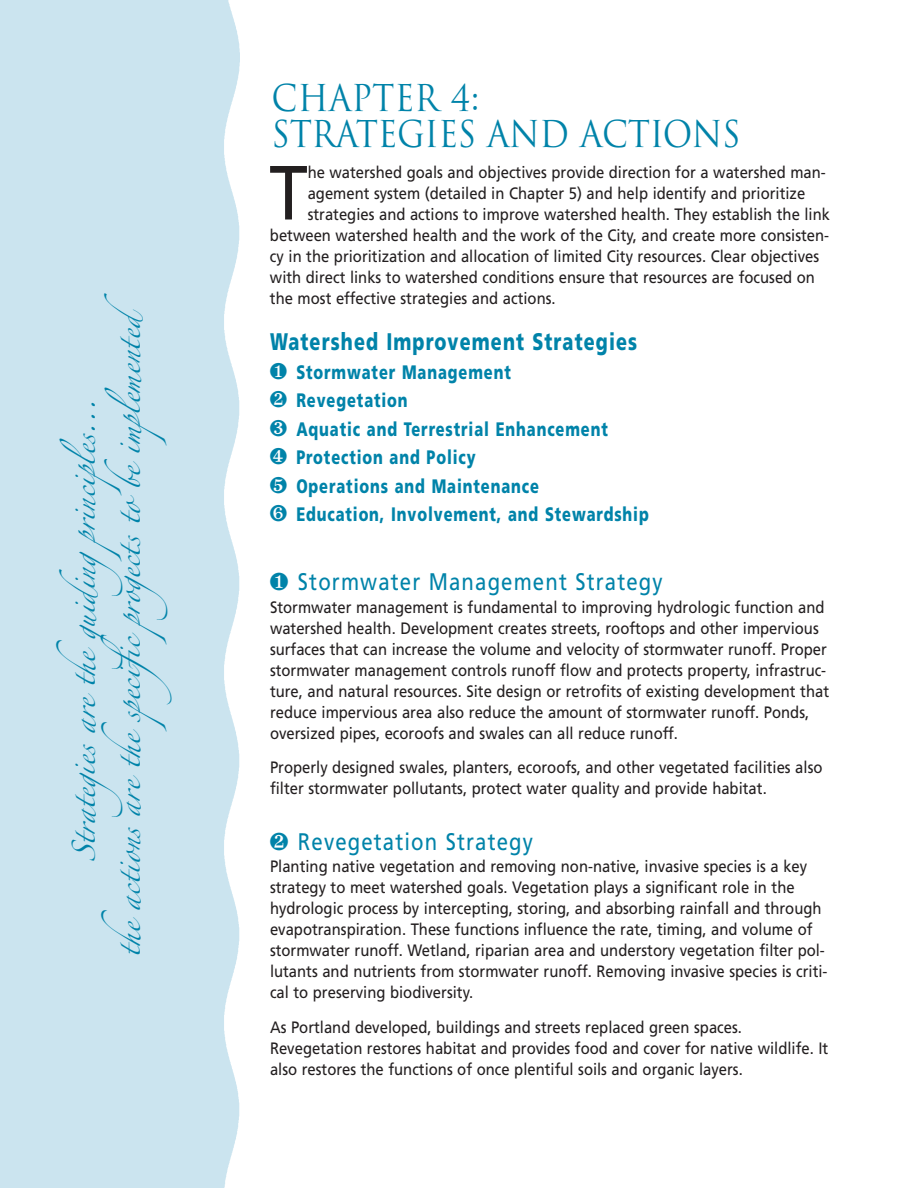
<style>
.page{position:relative;width:918px;height:1188px;background:#fff}
.page>*{position:absolute;margin:0;border:0;box-sizing:border-box;transform-origin:0 0}
.t1{font:76.65px "Frutiger";color:#231f20;scale:.9 1}
.t2{font:36px/36px "Trajan";letter-spacing:-.015em;color:#0083a9;scale:.9 1}
.t3{font:24px "Frutiger";letter-spacing:.055em;color:#0083a9;scale:.85 1}
.t4{font:900 24px "Frutiger";letter-spacing:.06em;color:#0083a9;scale:.75 1}
.t5{font:21px/45px "Zapfino";color:#0083a9;text-align:center}
.t6{font:900 19.5px/28.5px "Frutiger";letter-spacing:.06em;color:#0083a9;scale:.75 1}
.t7{font:16.5px/21px "Frutiger";color:#231f20;scale:.9 1}
</style>
<div class="page">
<p class="t5" style="left:65px;top:957px;width:665px;rotate:-90deg">S trategies are the guidingprinciples . . .<br>the actions are the specific progects to be implemented</p>
<h2 class="t2" style="left:272px;top:80px;width:522px">CHAPTER 4:<br>STRATEGIES AND ACTIONS</h2>
<h1 class="t1" style="left:269px;top:162px;width:44px">T</h1>
<p class="t7" style="left:308px;top:163px;width:577px">he watershed goals and objectives provide direction for a watershed man-</p>
<p class="t7" style="left:308px;top:184px;width:554px">agement system (detailed in Chapter 5) and help identify and prioritize</p>
<p class="t7" style="left:308px;top:205px;width:582px">strategies and actions to improve watershed health. They establish the link</p>
<p class="t7" style="left:270px;top:226px;width:623px">between watershed health and the work of the City, and create more consisten-</p>
<p class="t7" style="left:270px;top:247px;width:612px">cy in the prioritization and allocation of limited City resources. Clear objectives</p>
<p class="t7" style="left:270px;top:268px;width:607px">with direct links to watershed conditions ensure that resources are focused on</p>
<p class="t7" style="left:270px;top:289px;width:319px">the most effective strategies and actions.</p>
<h3 class="t4" style="left:270px;top:332px;width:491px">Watershed Improvement Strategies</h3>
<p class="t6" style="left:296px;top:359px;width:288px;text-indent:-26px">❑ Stormwater Management<br>Revegetation</p>
<p class="t6" style="left:270px;top:416px;width:452px">▲ Aquatic and Terrestrial Enhancement</p>
<p class="t6" style="left:270px;top:445px;width:276px">▼ Protection and Policy</p>
<p class="t6" style="left:270px;top:473px;width:360px">◆ Operations and Maintenance</p>
<p class="t6" style="left:270px;top:502px;width:507px">❖ Education, Involvement, and Stewardship</p>
<h3 class="t3" style="left:270px;top:572px;width:463px">❑ Stormwater Management Strategy</h3>
<p class="t7" style="left:270px;top:598px;width:623px">Stormwater management is fundamental to improving hydrologic function and watershed health. Development creates streets, rooftops and other impervious surfaces that can increase the volume and velocity of stormwater runoff. Proper stormwater management controls runoff flow and protects property, infrastruc&shy;ture, and natural resources. Site design or retrofits of existing development that reduce impervious area also reduce the amount of stormwater runoff. Ponds, oversized pipes, ecoroofs and swales can all reduce runoff.</p>
<p class="t7" style="left:270px;top:758px;width:615px">Properly designed swales, planters, ecoroofs, and other vegetated facilities also filter stormwater pollutants, protect water quality and provide habitat.</p>
<h3 class="t3" style="left:298px;top:832px;width:278px">Revegetation Strategy</h3>
<p class="t7" style="left:270px;top:857px;width:621px">Planting native vegetation and removing non-native, invasive species is a key strategy to meet watershed goals. Vegetation plays a significant role in the hydrologic process by intercepting, storing, and absorbing rainfall and through evapotranspiration. These functions influence the rate, timing, and volume of stormwater runoff. Wetland, riparian area and understory vegetation filter pol&shy;lutants and nutrients from stormwater runoff. Removing invasive species is criti&shy;cal to preserving biodiversity.</p>
<p class="t7" style="left:270px;top:1018px;width:622px">As Portland developed, buildings and streets replaced green spaces.<br>Revegetation restores habitat and provides food and cover for native wildlife. It also restores the functions of once plentiful soils and organic layers.</p>
</div>
